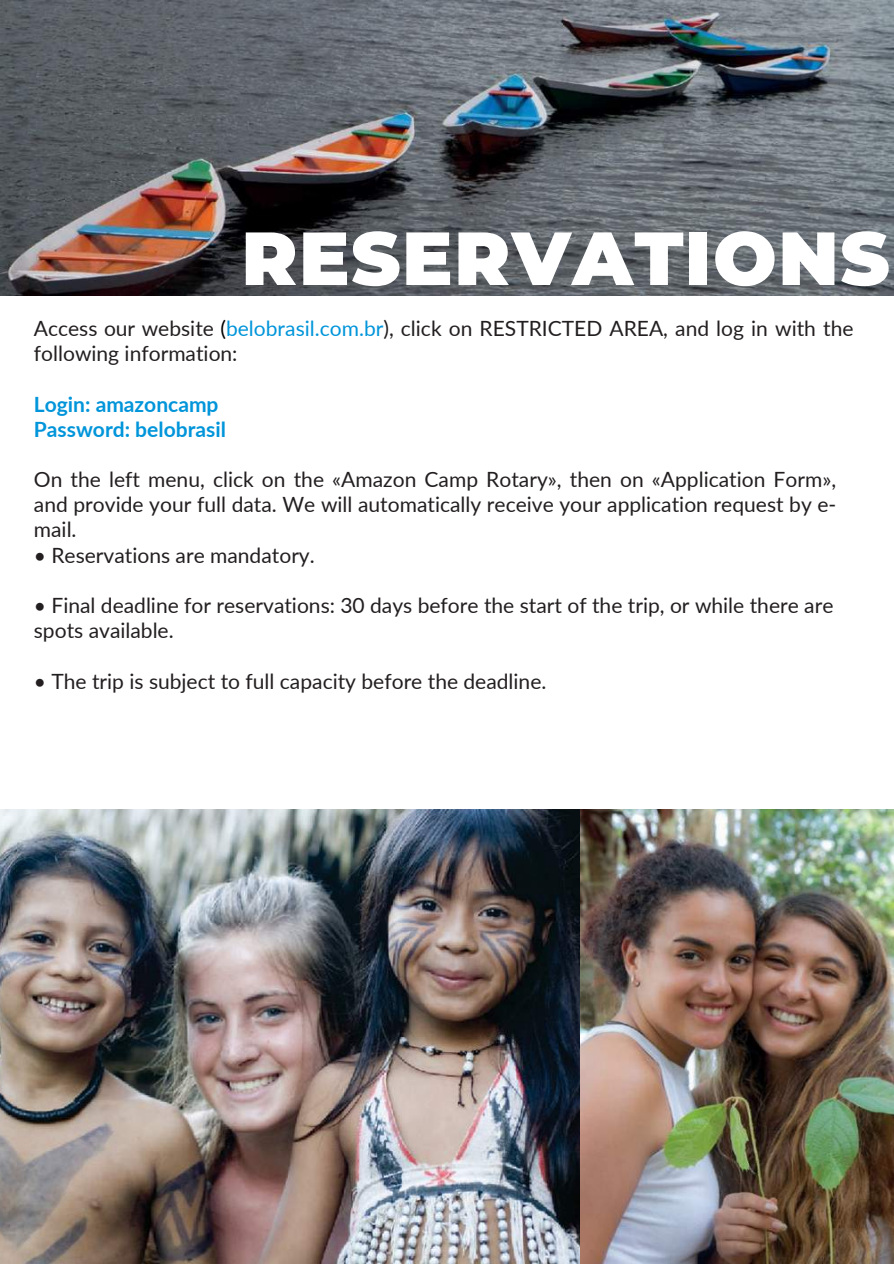
<style>
.page{position:relative;width:894px;height:1264px;background:#fff}
.page>*{position:absolute;margin:0;border:0;box-sizing:border-box;transform-origin:0 0}
.t1{font:900 75px "Montserrat";letter-spacing:.02em;color:#fff}
.t2{font:21px/24.8px "Lato";color:#231f20}
.t3{font:700 21px/24.8px "Lato";color:#0095da}
.s1{color:#000}
.s2{color:#0095da}
</style>
<div class="page">
<img style="left:0;top:0;width:893px;height:295px">
<img style="left:579px;top:809px;width:314px;height:454px">
<img style="left:0;top:809px;width:579px;height:454px">
<h1 class="t1" style="left:241px;top:212px;width:649px">RESERVATIONS</h1>
<p class="t2" style="left:34px;top:315px;width:820px">Access our website <span class="s1">(</span><span class="s2">belobrasil.com.br</span>), click on RESTRICTED AREA, and log in with the following information:</p>
<p class="t3" style="left:34px;top:391px;width:193px">Login: amazoncamp<br>Password: belobrasil</p>
<p class="t2" style="left:34px;top:466px;width:803px;text-align:justify">On the left menu, click on the «Amazon Camp Rotary», then on «Application Form», and provide your full data. We will automatically receive your application request by e&shy;mail.</p>
<p class="t2" style="left:34px;top:542px;width:282px">• Reservations are mandatory.</p>
<p class="t2" style="left:34px;top:592px;width:800px">• Final deadline for reservations: 30 days before the start of the trip, or while there are spots available.</p>
<p class="t2" style="left:34px;top:668px;width:514px">• The trip is subject to full capacity before the deadline.</p>
</div>
